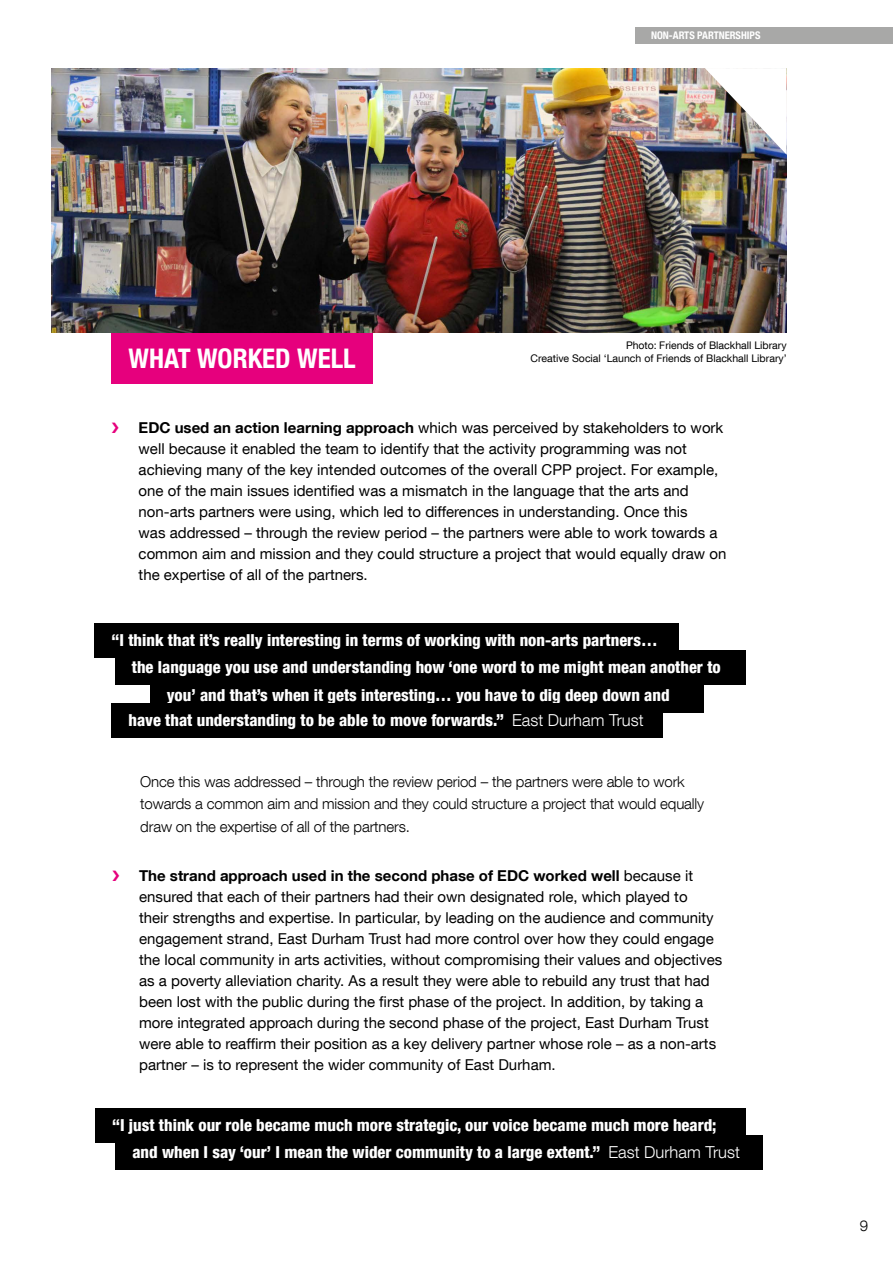
<style>
.page{position:relative;width:893px;height:1263px;background:#fff}
.page>*{position:absolute;margin:0;border:0;box-sizing:border-box;transform-origin:0 0}
.t1{font:700 condensed 27px "Helvetica Neue LT Com";color:#fff}
.t2{font:800 condensed 16.5px/27px "Helvetica Neue LT Com";color:#fff}
.t3{font:15px/21px "Helvetica Neue LT Com";color:#000}
.t4{font:300 15px/22.5px "Helvetica Neue LT Com";letter-spacing:-.01em;color:#000}
.t5{font:10.5px/13px "Helvetica Neue LT Com";color:#000;text-align:right}
.t6{font:700 condensed 10.5px "Helvetica Neue LT Com";color:#fff}
.s1{font-weight:700}
.s2{font-weight:300;font-stretch:normal}
</style>
<div class="page">
<div style="left:636px;top:27px;width:257px;height:17px;background:#a8a8a7"></div>
<div style="left:95px;top:623px;width:584px;height:34px;background:#000"></div>
<div style="left:115px;top:650px;width:630px;height:34px;background:#000"></div>
<div style="left:150px;top:678px;width:554px;height:34px;background:#000"></div>
<div style="left:112px;top:703px;width:551px;height:34px;background:#000"></div>
<div style="left:112px;top:333px;width:261px;height:51px;background:#e6007d"></div>
<div style="left:95px;top:1108px;width:650px;height:34px;background:#000"></div>
<div style="left:115px;top:1135px;width:648px;height:34px;background:#000"></div>
<img style="left:51px;top:68px;width:736px;height:265px">
<img style="left:705px;top:68px;width:82px;height:87px">
<p class="t6" style="left:651px;top:29px;width:111px">NON-ARTS PARTNERSHIPS</p>
<h1 class="t1" style="left:129px;top:342px;width:229px">WHAT WORKED WELL</h1>
<p class="t5" style="left:531px;top:339px;width:258px">Photo: Friends of Blackhall Library<br>Creative Social ‘Launch of Friends of Blackhall Library’</p>
<p class="t3" style="left:139px;top:417px;width:589px"><span class="s1">EDC used an action learning approach</span> which was perceived by stakeholders to work well because it enabled the team to identify that the activity programming was not achieving many of the key intended outcomes of the overall CPP project. For example, one of the main issues identified was a mismatch in the language that the arts and non-arts partners were using, which led to differences in understanding. Once this<br>was addressed – through the review period – the partners were able to work towards a common aim and mission and they could structure a project that would equally draw on the expertise of all of the partners.</p>
<p class="t2" style="left:112px;top:627px;width:547px">“I think that it’s really interesting in terms of working with non-arts partners…</p>
<p class="t2" style="left:132px;top:654px;width:590px">the language you use and understanding how ‘one word to me might mean another to</p>
<p class="t2" style="left:167px;top:681px;width:504px">you’ and that’s when it gets interesting… you have to dig deep down and</p>
<p class="t2" style="left:129px;top:707px;width:516px">have that understanding to be able to move forwards.” <span class="s2">East Durham Trust</span></p>
<p class="t4" style="left:140px;top:770px;width:565px">Once this was addressed – through the review period – the partners were able to work towards a common aim and mission and they could structure a project that would equally draw on the expertise of all of the partners.</p>
<p class="t3" style="left:139px;top:864px;width:585px"><span class="s1">The strand approach used in the second phase of EDC worked well</span> because it ensured that each of their partners had their own designated role, which played to<br>their strengths and expertise. In particular, by leading on the audience and community engagement strand, East Durham Trust had more control over how they could engage the local community in arts activities, without compromising their values and objectives as a poverty alleviation charity. As a result they were able to rebuild any trust that had been lost with the public during the first phase of the project. In addition, by taking a more integrated approach during the second phase of the project, East Durham Trust were able to reaffirm their position as a key delivery partner whose role – as a non-arts partner – is to represent the wider community of East Durham.</p>
<p class="t2" style="left:132px;top:1111px;width:609px;text-indent:-20px">“I just think our role became much more strategic, our voice became much more heard; and when I say ‘our’ I mean the wider community to a large extent.” <span class="s2">East Durham Trust</span></p>
<p class="t4" style="left:860px;top:1214px;width:10px">9</p>
</div>
